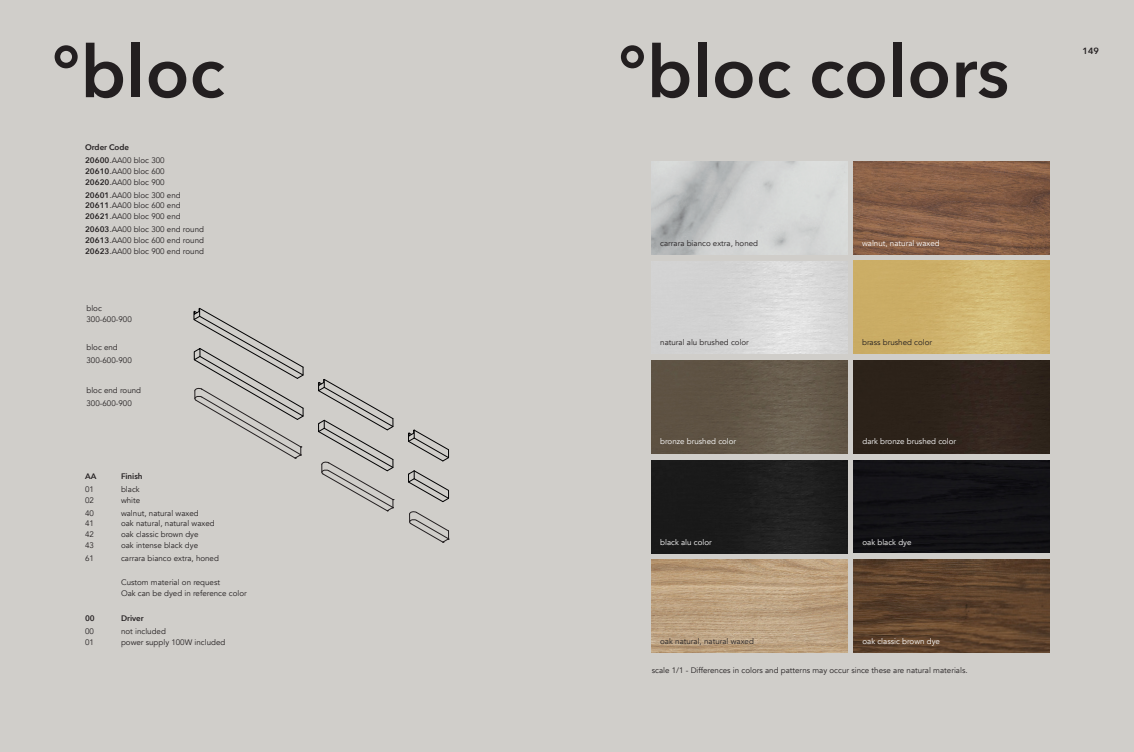
<style>
.page{position:relative;width:1134px;height:752px;background:#fff}
.page>*{position:absolute;margin:0;border:0;box-sizing:border-box;transform-origin:0 0}
.t1{font:600 72px "Avenir Next";color:#231f20}
.t2{font:600 9px "Avenir Next";color:#231f20}
.t3{font:8px "Avenir";color:#231f20}
.t4{font:8px "Avenir";color:#fff}
.t5{font:600 8px "Avenir Next";color:#231f20}
.s1{font-family:"Avenir Next";font-weight:600}
</style>
<div class="page">
<div style="left:0;top:0;width:1134px;height:751px;background:#d0ceca"></div>
<svg style="left:194px;top:308px;width:109px;height:150px;background:#c1bfbc"></svg>
<svg style="left:318px;top:290px;width:131px;height:269px;background:#c8c6c2"></svg>
<div style="left:854px;top:360px;width:195px;height:93px;background:#2d231a"></div>
<img style="left:652px;top:460px;width:195px;height:92px">
<img style="left:652px;top:261px;width:195px;height:93px">
<img style="left:652px;top:360px;width:195px;height:93px">
<img style="left:854px;top:261px;width:195px;height:92px">
<img style="left:854px;top:161px;width:195px;height:93px">
<img style="left:652px;top:161px;width:196px;height:93px">
<img style="left:854px;top:559px;width:195px;height:93px">
<div style="left:854px;top:460px;width:195px;height:92px;background:#141316"></div>
<img style="left:652px;top:559px;width:195px;height:93px">
<p class="t1" style="left:52px;top:10px;width:174px">°bloc</p>
<p class="t1" style="left:618px;top:10px;width:393px">°bloc colors</p>
<p class="t5" style="left:85px;top:140px;width:46px">Order Code</p>
<p class="t3" style="left:85px;top:155px;width:81px"><span class="s1">20600</span>.AA00 bloc 300</p>
<p class="t3" style="left:85px;top:166px;width:81px"><span class="s1">20610</span>.AA00 bloc 600</p>
<p class="t3" style="left:85px;top:177px;width:81px"><span class="s1">20620</span>.AA00 bloc 900</p>
<p class="t3" style="left:85px;top:190px;width:97px"><span class="s1">20601</span>.AA00 bloc 300 end</p>
<p class="t3" style="left:85px;top:201px;width:97px"><span class="s1">20611</span>.AA00 bloc 600 end</p>
<p class="t3" style="left:85px;top:211px;width:97px"><span class="s1">20621</span>.AA00 bloc 900 end</p>
<p class="t3" style="left:85px;top:224px;width:120px"><span class="s1">20603</span>.AA00 bloc 300 end round</p>
<p class="t3" style="left:85px;top:235px;width:120px"><span class="s1">20613</span>.AA00 bloc 600 end round</p>
<p class="t3" style="left:85px;top:246px;width:120px"><span class="s1">20623</span>.AA00 bloc 900 end round</p>
<p class="t3" style="left:86px;top:304px;width:17px">bloc</p>
<p class="t3" style="left:86px;top:314px;width:47px">300-600-900</p>
<p class="t3" style="left:86px;top:342px;width:33px">bloc end</p>
<p class="t3" style="left:86px;top:355px;width:47px">300-600-900</p>
<p class="t3" style="left:86px;top:385px;width:56px">bloc end round</p>
<p class="t3" style="left:86px;top:398px;width:47px">300-600-900</p>
<p class="t5" style="left:85px;top:469px;width:13px">AA</p>
<p class="t5" style="left:121px;top:469px;width:23px">Finish</p>
<p class="t3" style="left:85px;top:484px;width:10px">01</p>
<p class="t3" style="left:121px;top:484px;width:20px">black</p>
<p class="t3" style="left:85px;top:495px;width:10px">02</p>
<p class="t3" style="left:121px;top:495px;width:21px">white</p>
<p class="t3" style="left:85px;top:508px;width:10px">40</p>
<p class="t3" style="left:121px;top:508px;width:79px">walnut, natural waxed</p>
<p class="t3" style="left:85px;top:518px;width:10px">41</p>
<p class="t3" style="left:121px;top:518px;width:95px">oak natural, natural waxed</p>
<p class="t3" style="left:85px;top:529px;width:10px">42</p>
<p class="t3" style="left:121px;top:529px;width:79px">oak classic brown dye</p>
<p class="t3" style="left:85px;top:540px;width:10px">43</p>
<p class="t3" style="left:121px;top:540px;width:79px">oak intense black dye</p>
<p class="t3" style="left:85px;top:553px;width:10px">61</p>
<p class="t3" style="left:121px;top:553px;width:99px">carrara bianco extra, honed</p>
<p class="t3" style="left:121px;top:577px;width:101px">Custom material on request</p>
<p class="t3" style="left:121px;top:588px;width:127px">Oak can be dyed in reference color</p>
<p class="t5" style="left:85px;top:610px;width:11px">00</p>
<p class="t5" style="left:121px;top:610px;width:24px">Driver</p>
<p class="t3" style="left:85px;top:626px;width:10px">00</p>
<p class="t3" style="left:121px;top:626px;width:46px">not included</p>
<p class="t3" style="left:85px;top:636px;width:10px">01</p>
<p class="t3" style="left:121px;top:636px;width:106px">power supply 100W included</p>
<p class="t3" style="left:660px;top:238px;width:99px">carrara bianco extra, honed</p>
<p class="t4" style="left:862px;top:238px;width:79px">walnut, natural waxed</p>
<p class="t3" style="left:660px;top:338px;width:90px">natural alu brushed color</p>
<p class="t3" style="left:862px;top:337px;width:72px">brass brushed color</p>
<p class="t4" style="left:660px;top:436px;width:77px">bronze brushed color</p>
<p class="t4" style="left:862px;top:436px;width:95px">dark bronze brushed color</p>
<p class="t4" style="left:660px;top:536px;width:53px">black alu color</p>
<p class="t4" style="left:862px;top:536px;width:51px">oak black dye</p>
<p class="t3" style="left:660px;top:636px;width:95px">oak natural, natural waxed</p>
<p class="t4" style="left:862px;top:636px;width:79px">oak classic brown dye</p>
<p class="t3" style="left:652px;top:665px;width:317px">scale 1/1 - Differences in colors and patterns may occur since these are natural materials.</p>
<p class="t2" style="left:1082px;top:43px;width:18px">149</p>
</div>
